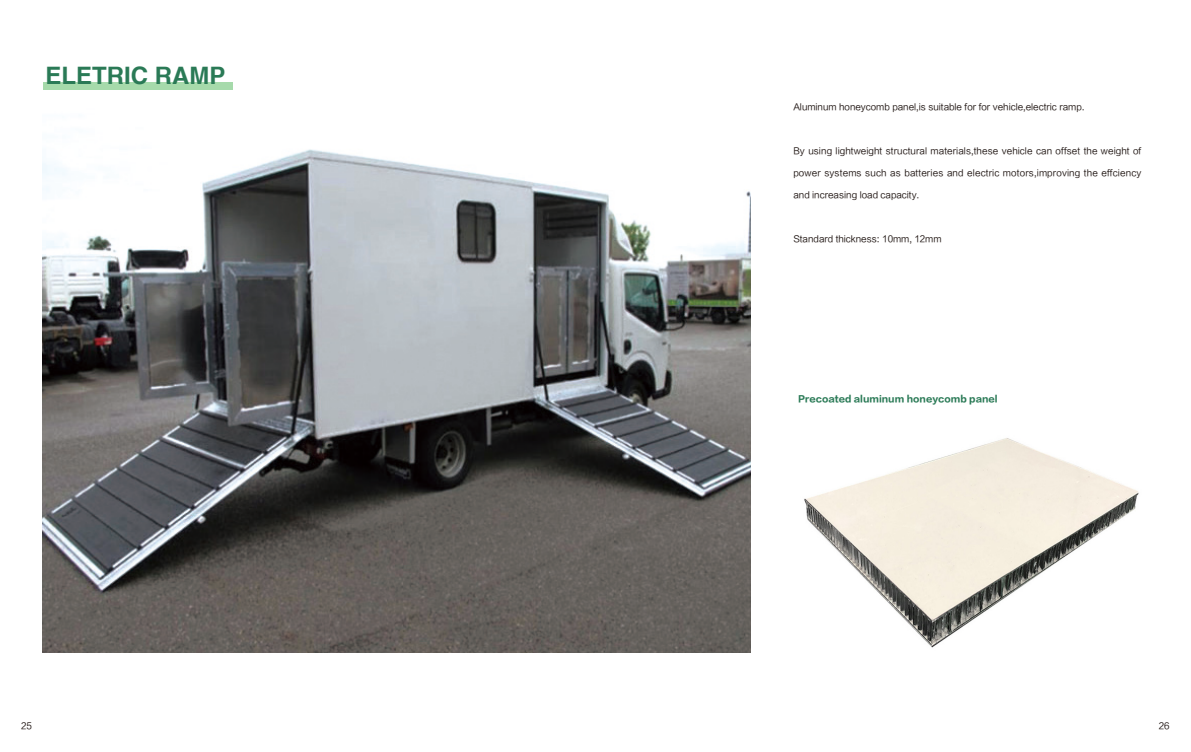
<style>
.page{position:relative;width:1191px;height:752px;background:#fff}
.page>*{position:absolute;margin:0;border:0;box-sizing:border-box;transform-origin:0 0}
.t1{font:24px "CT Cu Hei SJ";color:#2a7a56}
.t2{font:9px "FZLTHK GBK1 0";letter-spacing:.01em;color:#231916}
.t3{font:9px "FZLTDHK GBK1 0";color:#2a7a56}
</style>
<div class="page">
<img style="left:804px;top:438px;width:335px;height:210px">
<img style="left:43px;top:149px;width:708px;height:503px">
<div style="left:43px;top:82px;width:189px;height:8px;background:#a6daab"></div>
<p class="t1" style="left:45px;top:64px;width:182px">ELETRIC RAMP</p>
<p class="t2" style="left:793px;top:102px;width:293px">Aluminum honeycomb panel,is suitable for for vehicle,electric ramp.</p>
<p class="t2" style="left:793px;top:146px;width:349px">By using lightweight structural materials,these vehicle can offset the weight of</p>
<p class="t2" style="left:793px;top:168px;width:349px">power systems such as batteries and electric motors,improving the effciency</p>
<p class="t2" style="left:793px;top:190px;width:127px">and increasing load capacity.</p>
<p class="t2" style="left:793px;top:234px;width:150px">Standard thickness: 10mm, 12mm</p>
<p class="t3" style="left:798px;top:394px;width:201px">Precoated aluminum honeycomb panel</p>
<p class="t2" style="left:21px;top:721px;width:12px">25</p>
<p class="t2" style="left:1158px;top:721px;width:12px">26</p>
</div>
